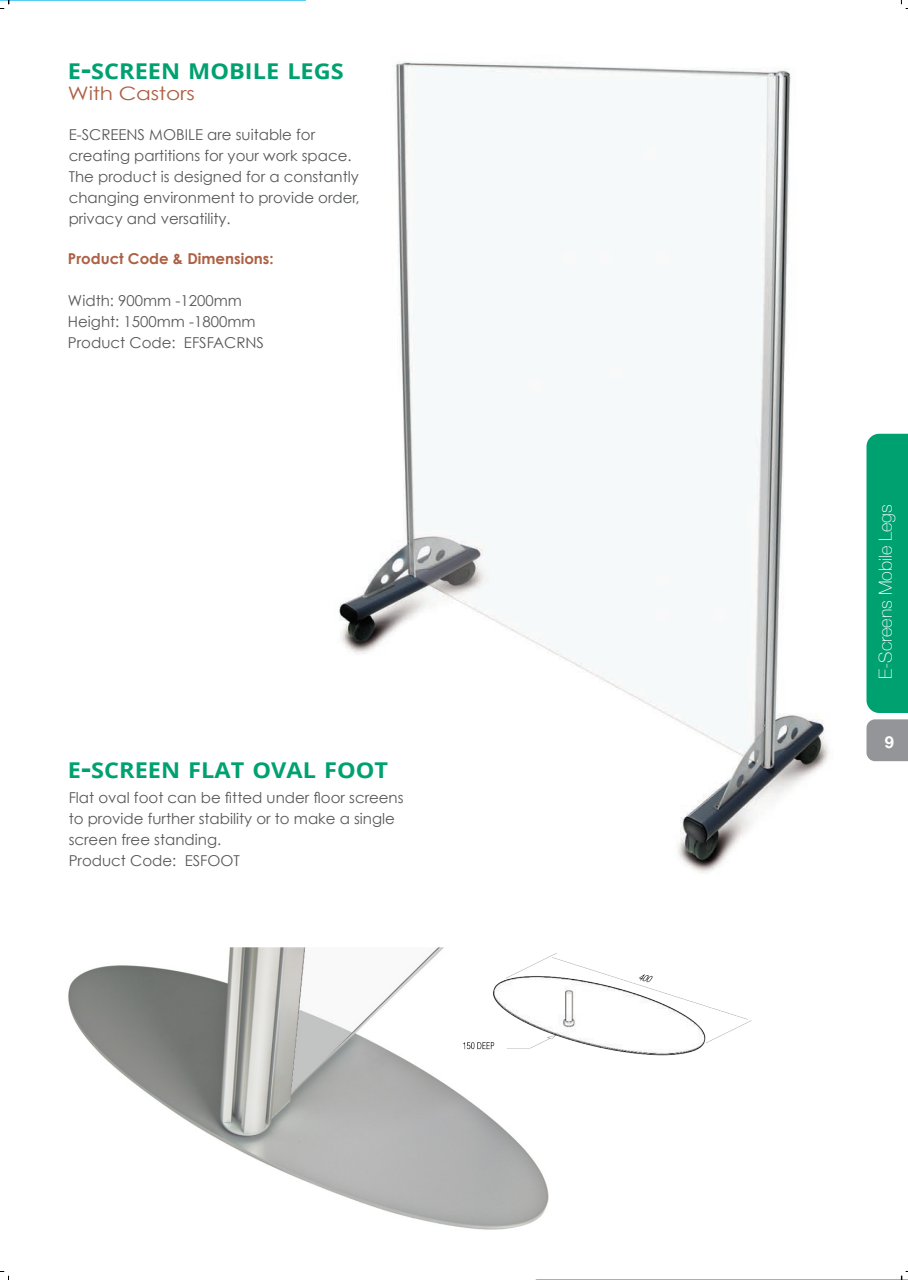
<style>
.page{position:relative;width:908px;height:1280px;background:#fff}
.page>*{position:absolute;margin:0;border:0;box-sizing:border-box;transform-origin:0 0}
.t1{font:700 21.75px "Open Sans";color:#00a170;scale:1.08 1}
.t2{font:18.45px "Century Gothic";letter-spacing:-.01em;color:#ad6044;scale:1.17 1}
.t3{font:100 18px "Helvetica Neue";color:#fff}
.t4{font:700 16.5px "Helvetica Neue";color:#fff}
.t5{font:15px/21px "Century Gothic";color:#57585a}
.t6{font:700 15px "Century Gothic";color:#ad6044}
.s1{font-size:29.1px}
</style>
<div class="page">
<img style="left:339px;top:0;width:569px;height:823px">
<div style="left:866px;top:719px;width:42px;height:42px;background:#939598"></div>
<div style="left:866px;top:434px;width:42px;height:279px;background:#00a170"></div>
<img style="left:68px;top:947px;width:481px;height:283px">
<img style="left:446px;top:821px;width:306px;height:360px">
<svg style="left:901px;top:1271px;width:7px;height:9px"></svg>
<svg style="left:0;top:0;width:10px;height:9px"></svg>
<svg style="left:901px;top:0;width:7px;height:9px"></svg>
<p class="t1" style="left:68px;top:56px;width:257px">E<span class="s1">-</span>SCREEN MOBILE LEGS</p>
<p class="t2" style="left:68px;top:82px;width:110px">With Castors</p>
<p class="t5" style="left:69px;top:124px;width:292px">E-SCREENS MOBILE are suitable for creating partitions for your work space.<br>The product is designed for a constantly changing environment to provide order, privacy and versatility.</p>
<p class="t6" style="left:68px;top:249px;width:207px">Product Code &amp; Dimensions:</p>
<p class="t5" style="left:68px;top:290px;width:198px">Width: 900mm -1200mm<br>Height: 1500mm -1800mm<br>Product Code: EFSFACRNS</p>
<p class="t1" style="left:68px;top:754px;width:298px">E<span class="s1">-</span>SCREEN FLAT OVAL FOOT</p>
<p class="t5" style="left:69px;top:786px;width:336px">Flat oval foot can be fitted under floor screens to provide further stability or to make a single screen free standing.<br>Product Code: ESFOOT</p>
<p class="t3" style="left:872px;top:679px;width:176px;rotate:-90deg">E-Screens Mobile Legs</p>
<p class="t4" style="left:885px;top:729px;width:11px">9</p>
</div>
